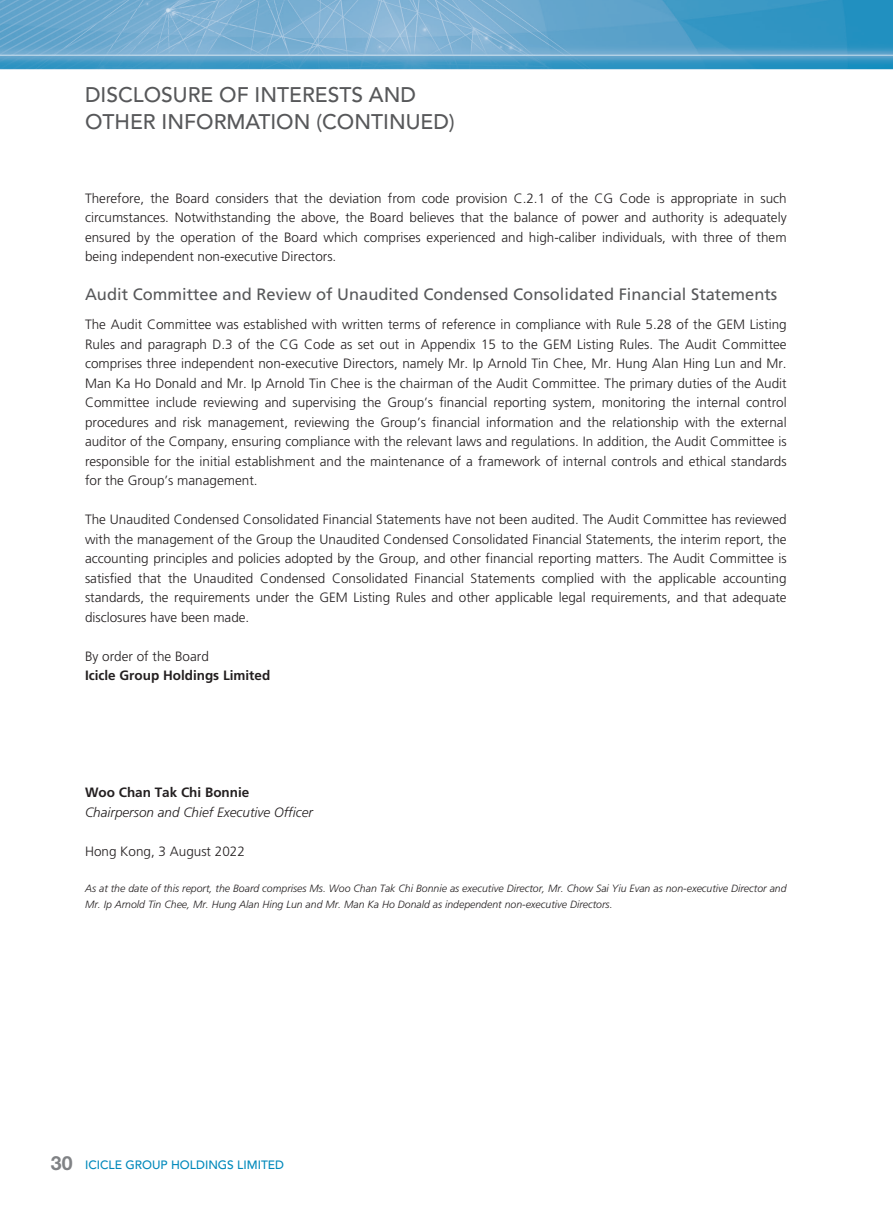
<style>
.page{position:relative;width:893px;height:1212px;background:#fff}
.page>*{position:absolute;margin:0;border:0;box-sizing:border-box;transform-origin:0 0}
.t1{font:500 21px/27px "Avenir LT Std";color:#57585a}
.t2{font:16.5px "Frutiger LT Std";color:#57585a}
.t3{font:300 13.5px/19.5px "Frutiger LT Std";color:#231f20;text-align:justify}
.t4{font:700 13.5px "Frutiger LT Std";color:#231f20}
.t5{font:italic 300 13.5px "Frutiger LT Std";color:#231f20}
.t6{font:500 12px "Avenir LT Std";color:#0089bb}
.t7{font:italic 300 10.5px/16.5px "Frutiger LT Std";color:#231f20}
.s1{font-family:"Helvetica Neue LT Std";font-weight:700;font-size:19.5px;color:#808285}
</style>
<div class="page">
<img style="left:0;top:0;width:893px;height:70px">
<h1 class="t1" style="left:85px;top:82px;width:371px">DISCLOSURE OF INTERESTS AND<br>OTHER INFORMATION (CONTINUED)</h1>
<p class="t3" style="left:85px;top:188px;width:703px">Therefore, the Board considers that the deviation from code provision C.2.1 of the CG Code is appropriate in such circumstances. Notwithstanding the above, the Board believes that the balance of power and authority is adequately ensured by the operation of the Board which comprises experienced and high-caliber individuals, with three of them being independent non-executive Directors.</p>
<p class="t2" style="left:85px;top:285px;width:694px">Audit Committee and Review of Unaudited Condensed Consolidated Financial Statements</p>
<p class="t3" style="left:85px;top:315px;width:703px">The Audit Committee was established with written terms of reference in compliance with Rule 5.28 of the GEM Listing Rules and paragraph D.3 of the CG Code as set out in Appendix 15 to the GEM Listing Rules. The Audit Committee comprises three independent non-executive Directors, namely Mr. Ip Arnold Tin Chee, Mr. Hung Alan Hing Lun and Mr.<br>Man Ka Ho Donald and Mr. Ip Arnold Tin Chee is the chairman of the Audit Committee. The primary duties of the Audit Committee include reviewing and supervising the Group’s financial reporting system, monitoring the internal control procedures and risk management, reviewing the Group’s financial information and the relationship with the external auditor of the Company, ensuring compliance with the relevant laws and regulations. In addition, the Audit Committee is responsible for the initial establishment and the maintenance of a framework of internal controls and ethical standards for the Group’s management.</p>
<p class="t3" style="left:85px;top:510px;width:703px">The Unaudited Condensed Consolidated Financial Statements have not been audited. The Audit Committee has reviewed with the management of the Group the Unaudited Condensed Consolidated Financial Statements, the interim report, the accounting principles and policies adopted by the Group, and other financial reporting matters. The Audit Committee is satisfied that the Unaudited Condensed Consolidated Financial Statements complied with the applicable accounting standards, the requirements under the GEM Listing Rules and other applicable legal requirements, and that adequate disclosures have been made.</p>
<p class="t3" style="left:85px;top:647px;width:125px">By order of the Board</p>
<p class="t4" style="left:85px;top:668px;width:187px">Icicle Group Holdings Limited</p>
<p class="t4" style="left:85px;top:785px;width:166px">Woo Chan Tak Chi Bonnie</p>
<p class="t5" style="left:85px;top:804px;width:229px">Chairperson and Chief Executive Officer</p>
<p class="t3" style="left:85px;top:842px;width:161px">Hong Kong, 3 August 2022</p>
<p class="t7" style="left:85px;top:880px;width:703px">As at the date of this report, the Board comprises Ms. Woo Chan Tak Chi Bonnie as executive Director, Mr. Chow Sai Yiu Evan as non-executive Director and<br>Mr. Ip Arnold Tin Chee, Mr. Hung Alan Hing Lun and Mr. Man Ka Ho Donald as independent non-executive Directors.</p>
<p class="t6" style="left:51px;top:1158px;width:235px"><span class="s1">30</span> ICICLE GROUP HOLDINGS LIMITED</p>
</div>
